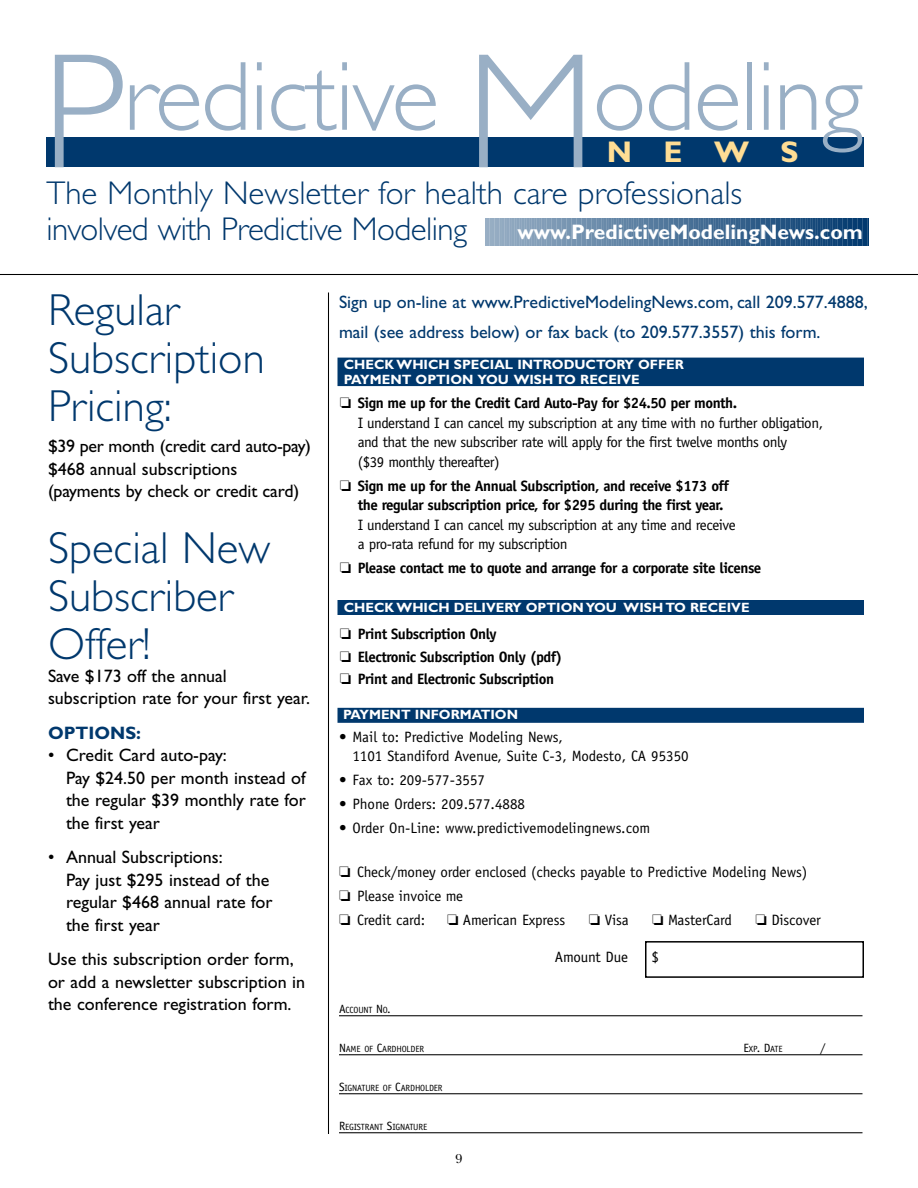
<style>
.page{position:relative;width:918px;height:1188px;background:#fff}
.page>*{position:absolute;margin:0;border:0;box-sizing:border-box;transform-origin:0 0}
.t1{font:300 99px "Gill Sans";letter-spacing:-.015em;color:#99afc5}
.t2{font:300 45px/48px "Gill Sans";color:#00386d}
.t3{font:300 33px/36px "Gill Sans";color:#00386d}
.t4{font:700 30px "Gill Sans";color:#ffdd94}
.t5{font:700 21px "Gill Sans";color:#fff}
.t6{font:18px/22.5px "Gill Sans";color:#000}
.t7{font:18px/30px "Gill Sans";color:#00386d}
.t8{font:700 18px "Gill Sans";color:#00386d}
.t9{font:15px/19.5px "Officina Sans";letter-spacing:-.02em;color:#000}
.t10{font:700 15px/22.5px "Officina Sans";letter-spacing:-.035em;color:#000}
.t11{font:15px/19.5px "Officina Sans";color:#000}
.t12{font:700 13.5px/15px "Gill Sans";color:#fff}
.t13{font:13.5px "New Baskerville";color:#000}
.t14{font:12px "Officina Sans";color:#000}
.t15{font:9px "Officina Sans";letter-spacing:-.015em;color:#000}
.s1{font-size:165px}
.s2{font-weight:700}
.s3{font-size:12px}
</style>
<div class="page">
<div style="left:46px;top:137px;width:818px;height:30px;background:#00386d"></div>
<div style="left:338px;top:708px;width:526px;height:15px;background:#00386d"></div>
<div style="left:338px;top:358px;width:526px;height:28px;background:#00386d"></div>
<hr style="left:339px;top:1015px;width:523px;height:1px;background:#000">
<hr style="left:339px;top:1054px;width:523px;height:1px;background:#000">
<hr style="left:339px;top:1093px;width:523px;height:1px;background:#000">
<hr style="left:339px;top:1132px;width:523px;height:1px;background:#000">
<div style="left:645px;top:941px;width:219px;height:37px;border:2px solid #000"></div>
<hr style="left:0;top:274px;width:918px;height:1px;background:#000">
<svg style="left:486px;top:219px;width:383px;height:26px;background:#52789c"></svg>
<div style="left:338px;top:600px;width:526px;height:15px;background:#00386d"></div>
<hr style="left:328px;top:292px;width:1px;height:842px;background:#000">
<h1 class="t1" style="left:42px;top:62px;width:823px"><span class="s1">P</span>redictive <span class="s1">M</span>odeling</h1>
<h3 class="t4" style="left:607px;top:142px;width:193px">NEWS</h3>
<h3 class="t3" style="left:46px;top:179px;width:697px">The Monthly Newsletter for health care professionals involved with Predictive Modeling</h3>
<h3 class="t5" style="left:517px;top:225px;width:347px">www.PredictiveModelingNews.com</h3>
<h2 class="t2" style="left:48px;top:291px;width:218px">Regular<br>Subscription<br>Pricing:</h2>
<p class="t6" style="left:48px;top:437px;width:265px">$39 per month (credit card auto-pay) $468 annual subscriptions (payments by check or credit card)</p>
<h2 class="t2" style="left:48px;top:529px;width:224px">Special New<br>Subscriber<br>Offer!</h2>
<p class="t6" style="left:48px;top:666px;width:264px">Save $173 off the annual subscription rate for your first year.</p>
<p class="t8" style="left:48px;top:726px;width:95px">OPTIONS:</p>
<p class="t6" style="left:66px;top:746px;width:241px;text-indent:-18px">• Credit Card auto-pay:<br>Pay $24.50 per month instead of the regular $39 monthly rate for the first year</p>
<p class="t6" style="left:66px;top:848px;width:208px;text-indent:-18px">• Annual Subscriptions:<br>Pay just $295 instead of the regular $468 annual rate for the first year</p>
<p class="t6" style="left:48px;top:950px;width:259px">Use this subscription order form, or add a newsletter subscription in the conference registration form.</p>
<p class="t7" style="left:339px;top:289px;width:530px">Sign up on-line at www.PredictiveModelingNews.com, call 209.577.4888, mail (see address below) or fax back (to 209.577.3557) this form.</p>
<p class="t12" style="left:344px;top:359px;width:342px">CHECK WHICH SPECIAL INTRODUCTORY OFFER<br>PAYMENT OPTION YOU WISH TO RECEIVE</p>
<p class="t9" style="left:358px;top:395px;width:467px;text-indent:-18px">❏ <span class="s2">Sign me up for the Credit Card Auto-Pay for $24.50 per month.<br></span>I understand I can cancel my subscription at any time with no further obligation, and that the new subscriber rate will apply for the first twelve months only<br>($39 monthly thereafter)</p>
<p class="t10" style="left:358px;top:477px;width:373px;line-height:19.5px;text-indent:-18px">❏ Sign me up for the Annual Subscription, and receive $173 off the regular subscription price, for $295 during the first year.</p>
<p class="t9" style="left:358px;top:516px;width:379px">I understand I can cancel my subscription at any time and receive a pro-rata refund for my subscription</p>
<p class="t10" style="left:340px;top:558px;width:423px">❏ Please contact me to quote and arrange for a corporate site license</p>
<p class="t12" style="left:344px;top:602px;width:407px">CHECK WHICH DELIVERY OPTION YOU WISH TO RECEIVE</p>
<p class="t10" style="left:340px;top:624px;width:224px">❏ Print Subscription Only<br>❏ Electronic Subscription Only (pdf) ❏ Print and Electronic Subscription</p>
<p class="t12" style="left:343px;top:709px;width:176px">PAYMENT INFORMATION</p>
<p class="t11" style="left:352px;top:728px;width:338px;text-indent:-14px">• Mail to: Predictive Modeling News,<br>1101 Standiford Avenue, Suite C-3, Modesto, CA 95350</p>
<p class="t11" style="left:339px;top:772px;width:148px">• Fax to: 209-577-3557</p>
<p class="t11" style="left:339px;top:796px;width:188px">• Phone Orders: 209.577.4888</p>
<p class="t11" style="left:339px;top:820px;width:313px">• Order On-Line: www.predictivemodelingnews.com</p>
<p class="t9" style="left:339px;top:861px;width:470px;line-height:24px">❏ Check/money order enclosed (checks payable to Predictive Modeling News) ❏ Please invoice me<br>❏ Credit card:</p>
<p class="t9" style="left:447px;top:911px;width:120px">❏ American Express</p>
<p class="t9" style="left:589px;top:911px;width:41px">❏ Visa</p>
<p class="t9" style="left:652px;top:911px;width:81px">❏ MasterCard</p>
<p class="t9" style="left:756px;top:911px;width:67px">❏ Discover</p>
<p class="t9" style="left:555px;top:949px;width:75px">Amount Due</p>
<p class="t9" style="left:652px;top:949px;width:9px">$</p>
<p class="t15" style="left:339px;top:1006px;width:53px"><span class="s3">A</span>CCOUNT <span class="s3">N</span>O<span class="s3">.</span></p>
<p class="t15" style="left:339px;top:1045px;width:87px"><span class="s3">N</span>AME OF <span class="s3">C</span>ARDHOLDER</p>
<p class="t15" style="left:744px;top:1045px;width:41px"><span class="s3">E</span>XP<span class="s3">. D</span>ATE</p>
<p class="t14" style="left:820px;top:1043px;width:7px">/</p>
<p class="t15" style="left:339px;top:1084px;width:105px"><span class="s3">S</span>IGNATURE OF <span class="s3">C</span>ARDHOLDER</p>
<p class="t15" style="left:339px;top:1123px;width:90px"><span class="s3">R</span>EGISTRANT <span class="s3">S</span>IGNATURE</p>
<p class="t13" style="left:455px;top:1153px;width:9px">9</p>
</div>
